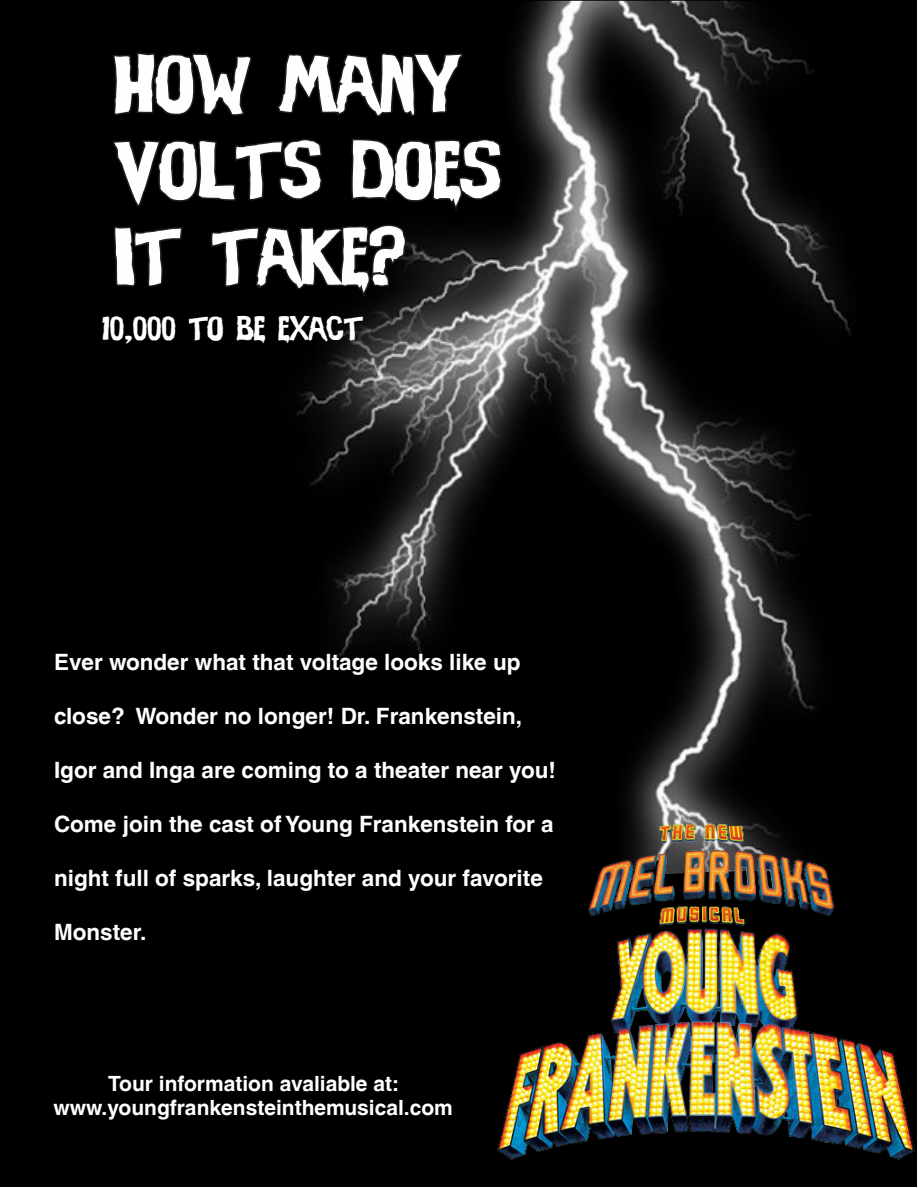
<style>
.page{position:relative;width:918px;height:1188px;background:#fff}
.page>*{position:absolute;margin:0;border:0;box-sizing:border-box;transform-origin:0 0}
.t1{font:72px/86.4px "Evilof Frankenstein";color:#fefefe}
.t2{font:30px "Evilof Frankenstein";color:#fff}
.t3{font:700 22.5px "Helvetica LT";color:#fff}
.t4{font:700 21px "Helvetica LT";color:#fff}
</style>
<div class="page">
<div style="left:1px;top:1px;width:916px;height:1186px;background:#000"></div>
<img style="left:296px;top:1px;width:555px;height:819px">
<svg style="left:113px;top:46px;width:390px;height:286px"></svg>
<img style="left:497px;top:820px;width:418px;height:340px">
<p class="t1" style="left:114px;top:45px;width:388px">HOW MANY<br>VOLTS DOES<br>IT TAKE?</p>
<p class="t2" style="left:102px;top:315px;width:263px">10,000 TO BE EXACT</p>
<p class="t3" style="left:54px;top:649px;width:468px">Ever wonder what that voltage looks like up</p>
<p class="t3" style="left:54px;top:703px;width:470px">close? Wonder no longer! Dr. Frankenstein,</p>
<p class="t3" style="left:54px;top:757px;width:504px">Igor and Inga are coming to a theater near you!</p>
<p class="t3" style="left:54px;top:811px;width:501px">Come join the cast of Young Frankenstein for a</p>
<p class="t3" style="left:54px;top:865px;width:490px">night full of sparks, laughter and your favorite</p>
<p class="t3" style="left:54px;top:919px;width:94px">Monster.</p>
<p class="t4" style="left:108px;top:1071px;width:293px">Tour information avaliable at:</p>
<p class="t4" style="left:53px;top:1095px;width:401px">www.youngfrankensteinthemusical.com</p>
</div>
